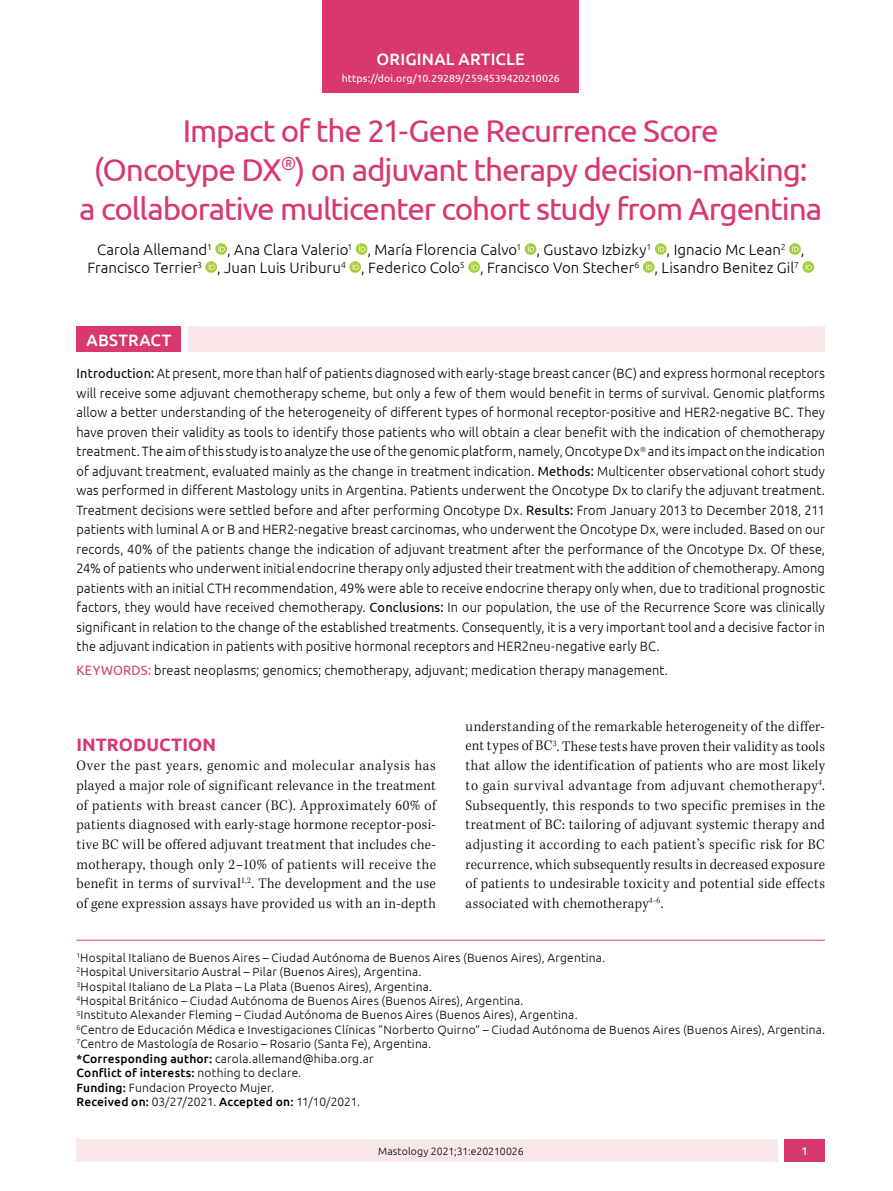
<style>
.page{position:relative;width:893px;height:1191px;background:#fff}
.page>*{position:absolute;margin:0;border:0;box-sizing:border-box;transform-origin:0 0}
.t1{font:31.5px/39px "Ubuntu";letter-spacing:-.035em;color:#d8386c;text-align:center}
.t2{font:700 18px "Ubuntu";letter-spacing:.005em;color:#d8386c}
.t3{font:500 16.5px "Ubuntu";letter-spacing:.01em;color:#fff}
.t4{font:300 15px/19.6px "Kepler Std";letter-spacing:.025em;color:#000;text-align:justify;scale:.95 1}
.t5{font:300 15px/18px "Ubuntu";letter-spacing:.005em;color:#000}
.t6{font:300 13.5px/19.5px "Ubuntu";letter-spacing:.01em;color:#000;text-align:justify;scale:.95 1}
.t7{font:300 12px/14.4px "Ubuntu";letter-spacing:.015em;color:#000}
.t8{font:500 11.25px "Ubuntu";color:#fff}
.t9{font:10.5px "Ubuntu";color:#fff}
.t10{font:300 10.5px "Ubuntu";color:#000}
.s1{font-weight:400}
.s2{font-weight:400;color:#d8386c}
.s3{font-weight:500}
</style>
<div class="page">
<div style="left:77px;top:1139px;width:701px;height:23px;background:#f9e7e7"></div>
<div style="left:785px;top:1139px;width:40px;height:23px;background:#d8386c"></div>
<svg style="left:215px;top:243px;width:12px;height:12px"></svg>
<svg style="left:218px;top:245px;width:7px;height:7px"></svg>
<div style="left:356px;top:243px;width:11px;height:12px;background:#a6ce39;border-radius:50%"></div>
<svg style="left:359px;top:245px;width:6px;height:7px"></svg>
<svg style="left:525px;top:243px;width:11px;height:12px"></svg>
<svg style="left:528px;top:245px;width:6px;height:7px"></svg>
<svg style="left:655px;top:243px;width:12px;height:12px"></svg>
<svg style="left:658px;top:245px;width:6px;height:7px"></svg>
<svg style="left:789px;top:243px;width:12px;height:12px"></svg>
<svg style="left:792px;top:245px;width:6px;height:7px"></svg>
<svg style="left:205px;top:261px;width:12px;height:12px"></svg>
<svg style="left:208px;top:263px;width:7px;height:7px"></svg>
<svg style="left:349px;top:261px;width:12px;height:12px"></svg>
<svg style="left:352px;top:263px;width:7px;height:7px"></svg>
<svg style="left:468px;top:261px;width:12px;height:12px"></svg>
<svg style="left:471px;top:263px;width:7px;height:7px"></svg>
<svg style="left:643px;top:261px;width:11px;height:12px"></svg>
<svg style="left:646px;top:263px;width:6px;height:7px"></svg>
<svg style="left:802px;top:261px;width:12px;height:12px"></svg>
<svg style="left:805px;top:263px;width:7px;height:7px"></svg>
<hr style="left:77px;top:940px;width:748px;height:1px;background:#d8386c">
<div style="left:77px;top:326px;width:104px;height:26px;background:#d8386c"></div>
<div style="left:188px;top:326px;width:637px;height:26px;background:#f9e7e7"></div>
<div style="left:322px;top:0;width:257px;height:92px;background:#d8386c"></div>
<p class="t3" style="left:377px;top:49px;width:150px">ORIGINAL ARTICLE</p>
<p class="t9" style="left:342px;top:72px;width:220px">https://doi.org/10.29289/2594539420210026</p>
<h1 class="t1" style="left:79px;top:110px;width:744px">Impact of the 21-Gene Recurrence Score<br>(Oncotype DX<sup>®</sup>) on adjuvant therapy decision-making:<br>a collaborative multicenter cohort study from Argentina</h1>
<p class="t5" style="left:87px;top:240px;width:719px;text-indent:10px">Carola Allemand<sup>1</sup> , Ana Clara Valerio<sup>1</sup> , María Florencia Calvo<sup>1</sup> , Gustavo Izbizky<sup>1</sup> , Ignacio Mc Lean<sup>2</sup> ,<br>Francisco Terrier<sup>3</sup> , Juan Luis Uriburu<sup>4</sup> , Federico Colo<sup>5</sup> , Francisco Von Stecher<sup>6</sup> , Lisandro Benitez Gil<sup>7</sup></p>
<p class="t3" style="left:87px;top:329px;width:86px">ABSTRACT</p>
<p class="t6" style="left:77px;top:363px;width:789px"><span class="s1">Introduction:</span> At present, more than half of patients diagnosed with early-stage breast cancer (BC) and express hormonal receptors will receive some adjuvant chemotherapy scheme, but only a few of them would benefit in terms of survival. Genomic platforms allow a better understanding of the heterogeneity of different types of hormonal receptor-positive and HER2-negative BC. They have proven their validity as tools to identify those patients who will obtain a clear benefit with the indication of chemotherapy treatment. The aim of this study is to analyze the use of the genomic platform, namely, Oncotype Dx and its impact on the indication of adjuvant treatment, evaluated mainly as the change in treatment indication. <span class="s1">Methods:</span> Multicenter observational cohort study was performed in different Mastology units in Argentina. Patients underwent the Oncotype Dx to clarify the adjuvant treatment.<br>Treatment decisions were settled before and after performing Oncotype Dx. <span class="s1">Results:</span> From January 2013 to December 2018, 211 patients with luminal A or B and HER2-negative breast carcinomas, who underwent the Oncotype Dx, were included. Based on our records, 40% of the patients change the indication of adjuvant treatment after the performance of the Oncotype Dx. Of these, 24% of patients who underwent initial endocrine therapy only adjusted their treatment with the addition of chemotherapy. Among patients with an initial CTH recommendation, 49% were able to receive endocrine therapy only when, due to traditional prognostic factors, they would have received chemotherapy. <span class="s1">Conclusions:</span> In our population, the use of the Recurrence Score was clinically significant in relation to the change of the established treatments. Consequently, it is a very important tool and a decisive factor in the adjuvant indication in patients with positive hormonal receptors and HER2neu-negative early BC.</p>
<p class="t6" style="left:77px;top:660px;width:624px"><span class="s2">KEYWORDS:</span> breast neoplasms; genomics; chemotherapy, adjuvant; medication therapy management.</p>
<h2 class="t2" style="left:77px;top:733px;width:141px">INTRODUCTION</h2>
<p class="t4" style="left:77px;top:756px;width:380px">Over the past years, genomic and molecular analysis has played a major role of significant relevance in the treatment of patients with breast cancer (BC). Approximately 60% of patients diagnosed with early-stage hormone receptor-posi&shy;tive BC will be offered adjuvant treatment that includes che&shy;motherapy, though only 2–10% of patients will receive the benefit in terms of survival<sup>1,2</sup>. The development and the use of gene expression assays have provided us with an in-depth</p>
<p class="t4" style="left:466px;top:717px;width:380px">understanding of the remarkable heterogeneity of the differ&shy;ent types of BC<sup>3</sup>. These tests have proven their validity as tools that allow the identification of patients who are most likely to gain survival advantage from adjuvant chemotherapy<sup>4</sup>.<br>Subsequently, this responds to two specific premises in the treatment of BC: tailoring of adjuvant systemic therapy and adjusting it according to each patient’s specific risk for BC recurrence, which subsequently results in decreased exposure of patients to undesirable toxicity and potential side effects associated with chemotherapy<sup>4-6</sup>.</p>
<p class="t7" style="left:77px;top:950px;width:750px"><sup>1</sup>Hospital Italiano de Buenos Aires – Ciudad Autónoma de Buenos Aires (Buenos Aires), Argentina.<br><sup>2</sup>Hospital Universitario Austral – Pilar (Buenos Aires), Argentina.<br><sup>3</sup>Hospital Italiano de La Plata – La Plata (Buenos Aires), Argentina.<br><sup>4</sup>Hospital Británico – Ciudad Autónoma de Buenos Aires (Buenos Aires), Argentina.<br><sup>5</sup>Instituto Alexander Fleming – Ciudad Autónoma de Buenos Aires (Buenos Aires), Argentina.<br><sup>6</sup>Centro de Educación Médica e Investigaciones Clínicas “Norberto Quirno” – Ciudad Autónoma de Buenos Aires (Buenos Aires), Argentina.<br><sup>7</sup>Centro de Mastología de Rosario – Rosario (Santa Fe), Argentina.<br><span class="s3">*Corresponding author:</span> carola.allemand@hiba.org.ar<br><span class="s3">Conflict of interests:</span> nothing to declare.<br><span class="s3">Funding:</span> Fundacion Proyecto Mujer.<br><span class="s3">Received on:</span> 03/27/2021. <span class="s3">Accepted on:</span> 11/10/2021.</p>
<p class="t10" style="left:378px;top:1144px;width:147px">Mastology 2021;31:e20210026</p>
<p class="t8" style="left:802px;top:1143px;width:8px">1</p>
</div>
